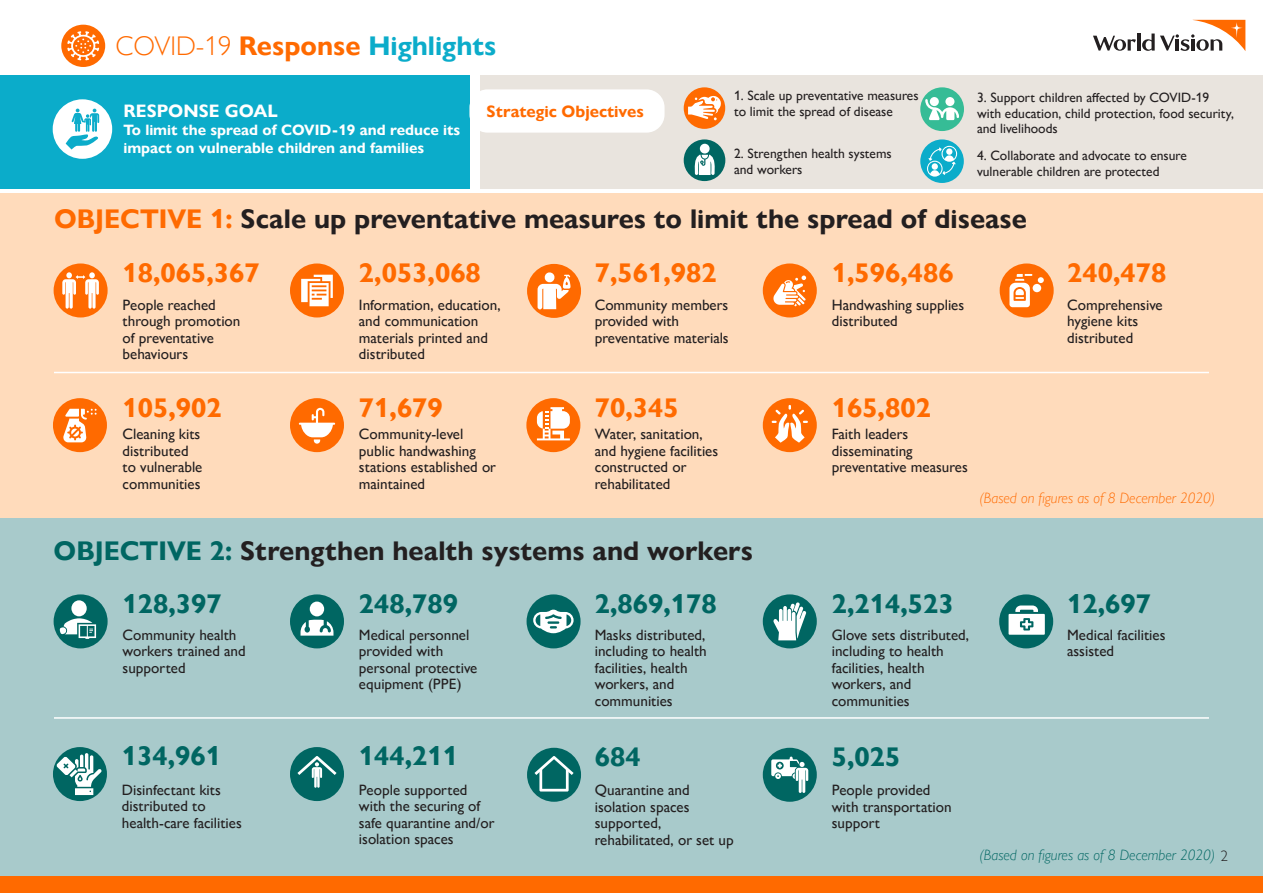
<style>
.page{position:relative;width:1263px;height:893px;background:#fff}
.page>*{position:absolute;margin:0;border:0;box-sizing:border-box;transform-origin:0 0}
.t1{font:700 27px "Gill Sans Nova";color:#231f20}
.t2{font:700 27px "Gill Sans Nova";color:#ff6a00}
.t3{font:700 27px "Gill Sans Nova";color:#006662}
.t4{font:700 27px "Gill Sans Nova";color:#0bacca}
.t5{font:700 18px "Gill Sans Nova";color:#fff}
.t6{font:700 16.5px "Gill Sans Nova";color:#ff6a00}
.t7{font:500 15px/16.5px "Gill Sans Nova";color:#231f20}
.t8{font:700 15px/18px "Gill Sans Nova";color:#fff}
.t9{font:italic 300 15px "Gill Sans Nova";color:#006662}
.t10{font:italic 300 15px "Gill Sans Nova";color:#ff6a00}
.t11{font:500 13.5px/15.8px "Gill Sans Nova";color:#231f20}
.s1{font-weight:300;color:#ff6a00}
.s2{color:#ff6a00}
.s3{color:#006662}
.s4{font-style:normal;color:#231f20}
</style>
<div class="page">
<div style="left:0;top:194px;width:1263px;height:324px;background:#ffdbbb"></div>
<div style="left:61px;top:25px;width:44px;height:42px;background:#ff6a00;border-radius:50%"></div>
<svg style="left:67px;top:31px;width:32px;height:29px"></svg>
<div style="left:1000px;top:263px;width:54px;height:54px;background:#ff6a00;border-radius:50%"></div>
<svg style="left:1038px;top:277px;width:6px;height:6px"></svg>
<div style="left:1033px;top:284px;width:8px;height:8px;background:#fff;border-radius:50%"></div>
<svg style="left:1009px;top:274px;width:23px;height:33px"></svg>
<div style="left:290px;top:263px;width:54px;height:54px;background:#ff6a00;border-radius:50%"></div>
<svg style="left:301px;top:275px;width:32px;height:31px"></svg>
<div style="left:0;top:518px;width:1263px;height:359px;background:#a8cacb"></div>
<div style="left:54px;top:594px;width:54px;height:54px;background:#006662;border-radius:50%"></div>
<svg style="left:59px;top:600px;width:37px;height:39px"></svg>
<div style="left:53px;top:747px;width:54px;height:54px;background:#006662;border-radius:50%"></div>
<svg style="left:56px;top:753px;width:46px;height:42px"></svg>
<hr style="left:54px;top:372px;width:1155px;height:1px;background:#fff">
<hr style="left:54px;top:717px;width:1155px;height:2px;background:#fff">
<div style="left:763px;top:594px;width:54px;height:54px;background:#006662;border-radius:50%"></div>
<svg style="left:773px;top:602px;width:33px;height:38px"></svg>
<div style="left:526px;top:594px;width:54px;height:54px;background:#006662;border-radius:50%"></div>
<svg style="left:533px;top:609px;width:41px;height:24px"></svg>
<div style="left:999px;top:594px;width:54px;height:54px;background:#006662;border-radius:50%"></div>
<svg style="left:1008px;top:605px;width:37px;height:30px"></svg>
<div style="left:763px;top:263px;width:54px;height:54px;background:#ff6a00;border-radius:50%"></div>
<svg style="left:773px;top:276px;width:33px;height:30px"></svg>
<div style="left:527px;top:264px;width:54px;height:54px;background:#ff6a00;border-radius:50%"></div>
<svg style="left:537px;top:272px;width:34px;height:37px"></svg>
<div style="left:763px;top:398px;width:54px;height:54px;background:#ff6a00;border-radius:50%"></div>
<svg style="left:772px;top:405px;width:36px;height:38px"></svg>
<div style="left:54px;top:263px;width:54px;height:54px;background:#ff6a00;border-radius:50%"></div>
<svg style="left:62px;top:272px;width:37px;height:37px"></svg>
<div style="left:290px;top:594px;width:54px;height:54px;background:#006662;border-radius:50%"></div>
<svg style="left:300px;top:619px;width:33px;height:17px"></svg>
<div style="left:310px;top:602px;width:14px;height:14px;background:#fff;border-radius:50%"></div>
<div style="left:527px;top:748px;width:54px;height:54px;background:#006662;border-radius:50%"></div>
<svg style="left:534px;top:756px;width:40px;height:35px"></svg>
<div style="left:290px;top:747px;width:54px;height:54px;background:#006662;border-radius:50%"></div>
<svg style="left:297px;top:756px;width:40px;height:32px"></svg>
<div style="left:763px;top:748px;width:54px;height:54px;background:#006662;border-radius:50%"></div>
<svg style="left:771px;top:756px;width:37px;height:37px"></svg>
<div style="left:290px;top:398px;width:54px;height:54px;background:#ff6a00;border-radius:50%"></div>
<svg style="left:299px;top:408px;width:36px;height:36px"></svg>
<div style="left:526px;top:398px;width:54px;height:54px;background:#ff6a00;border-radius:50%"></div>
<svg style="left:537px;top:407px;width:33px;height:33px"></svg>
<div style="left:53px;top:398px;width:54px;height:54px;background:#ff6a00;border-radius:50%"></div>
<svg style="left:63px;top:409px;width:34px;height:33px"></svg>
<hr style="left:1137px;top:34px;width:3px;height:17px;background:#231f20">
<svg style="left:1093px;top:36px;width:43px;height:15px"></svg>
<svg style="left:1142px;top:20px;width:103px;height:31px"></svg>
<div style="left:0;top:877px;width:1263px;height:16px;background:#ff6a00"></div>
<div style="left:0;top:75px;width:469px;height:114px;background:#0bacca"></div>
<div style="left:53px;top:99px;width:59px;height:60px;background:#fff;border-radius:50%"></div>
<svg style="left:66px;top:109px;width:33px;height:41px"></svg>
<div style="left:480px;top:75px;width:783px;height:114px;background:#e9e4de"></div>
<div style="left:684px;top:87px;width:41px;height:42px;background:#ff6a00;border-radius:50%"></div>
<svg style="left:688px;top:96px;width:33px;height:24px"></svg>
<div style="left:684px;top:139px;width:41px;height:42px;background:#006662;border-radius:50%"></div>
<div style="left:700px;top:144px;width:10px;height:9px;background:#fff;border-radius:50%"></div>
<svg style="left:694px;top:155px;width:21px;height:20px"></svg>
<div style="left:920px;top:87px;width:44px;height:44px;background:#36bc96;border-radius:50%"></div>
<svg style="left:930px;top:97px;width:9px;height:9px"></svg>
<div style="left:945px;top:97px;width:9px;height:9px;background:#fff;border-radius:50%"></div>
<svg style="left:925px;top:99px;width:34px;height:21px"></svg>
<div style="left:920px;top:139px;width:44px;height:44px;background:#0bacca;border-radius:50%"></div>
<svg style="left:927px;top:146px;width:30px;height:31px"></svg>
<div style="left:469px;top:89px;width:195px;height:44px;background:#fff;border-radius:18px"></div>
<p class="t4" style="left:115px;top:29px;width:382px"><span class="s1">COVID-19</span> <span class="s2">Response</span> Highlights</p>
<p class="t5" style="left:123px;top:100px;width:156px">RESPONSE GOAL</p>
<p class="t8" style="left:123px;top:121px;width:338px">To limit the spread of COVID-19 and reduce its impact on vulnerable children and families</p>
<p class="t6" style="left:486px;top:101px;width:159px">Strategic Objectives</p>
<p class="t11" style="left:734px;top:88px;width:186px">1. Scale up preventative measures to limit the spread of disease</p>
<p class="t11" style="left:734px;top:145px;width:159px">2. Strengthen health systems and workers</p>
<p class="t11" style="left:977px;top:89px;width:234px">3. Support children affected by COVID-19</p>
<p class="t11" style="left:977px;top:105px;width:258px">with education, child protection, food security, and livelihoods</p>
<p class="t11" style="left:977px;top:148px;width:211px">4. Collaborate and advocate to ensure vulnerable children are protected</p>
<p class="t1" style="left:54px;top:203px;width:974px"><span class="s2">OBJECTIVE 1:</span> Scale up preventative measures to limit the spread of disease</p>
<p class="t2" style="left:123px;top:256px;width:139px">18,065,367</p>
<p class="t2" style="left:1067px;top:256px;width:101px">240,478</p>
<p class="t2" style="left:359px;top:256px;width:123px">2,053,068</p>
<p class="t2" style="left:595px;top:256px;width:123px">7,561,982</p>
<p class="t2" style="left:832px;top:256px;width:123px">1,596,486</p>
<p class="t7" style="left:123px;top:296px;width:119px">People reached through promotion of preventative behaviours</p>
<p class="t2" style="left:123px;top:391px;width:101px">105,902</p>
<p class="t7" style="left:123px;top:426px;width:81px">Cleaning kits distributed to vulnerable communities</p>
<p class="t7" style="left:359px;top:296px;width:143px">Information, education, and communication materials printed and distributed</p>
<p class="t2" style="left:359px;top:391px;width:85px">71,679</p>
<p class="t7" style="left:359px;top:426px;width:139px">Community-level public handwashing stations established or maintained</p>
<p class="t7" style="left:595px;top:296px;width:135px">Community members provided with preventative materials</p>
<p class="t2" style="left:595px;top:391px;width:85px">70,345</p>
<p class="t7" style="left:595px;top:426px;width:125px">Water, sanitation, and hygiene facilities constructed or rehabilitated</p>
<p class="t1" style="left:54px;top:534px;width:701px"><span class="s3">OBJECTIVE 2:</span> Strengthen health systems and workers</p>
<p class="t3" style="left:123px;top:587px;width:101px">128,397</p>
<p class="t7" style="left:123px;top:626px;width:125px">Community health workers trained and supported</p>
<p class="t3" style="left:122px;top:739px;width:101px">134,961</p>
<p class="t7" style="left:122px;top:781px;width:100px">Disinfectant kits distributed to</p>
<p class="t7" style="left:122px;top:814px;width:121px">health-care facilities</p>
<p class="t3" style="left:359px;top:587px;width:101px">248,789</p>
<p class="t7" style="left:359px;top:626px;width:120px">Medical personnel provided with personal protective equipment (PPE)</p>
<p class="t3" style="left:359px;top:739px;width:101px">144,211</p>
<p class="t7" style="left:359px;top:781px;width:137px">People supported with the securing of safe quarantine and/or isolation spaces</p>
<p class="t3" style="left:595px;top:587px;width:123px">2,869,178</p>
<p class="t7" style="left:595px;top:626px;width:114px">Masks distributed, including to health facilities, health workers, and communities</p>
<p class="t3" style="left:595px;top:740px;width:47px">684</p>
<p class="t7" style="left:595px;top:782px;width:141px">Quarantine and isolation spaces supported, rehabilitated, or set up</p>
<p class="t7" style="left:832px;top:296px;width:134px">Handwashing supplies distributed</p>
<p class="t7" style="left:1067px;top:296px;width:97px">Comprehensive hygiene kits distributed</p>
<p class="t2" style="left:832px;top:391px;width:101px">165,802</p>
<p class="t7" style="left:832px;top:426px;width:138px">Faith leaders disseminating preventative measures</p>
<p class="t10" style="left:979px;top:489px;width:237px">(Based on figures as of 8 December 2020)</p>
<p class="t3" style="left:832px;top:587px;width:123px">2,214,523</p>
<p class="t3" style="left:1067px;top:587px;width:85px">12,697</p>
<p class="t7" style="left:832px;top:626px;width:139px">Glove sets distributed, including to health facilities, health workers, and communities</p>
<p class="t7" style="left:1067px;top:626px;width:100px">Medical facilities assisted</p>
<p class="t3" style="left:832px;top:740px;width:70px">5,025</p>
<p class="t7" style="left:832px;top:782px;width:121px">People provided with transportation support</p>
<p class="t9" style="left:979px;top:846px;width:250px">(Based on figures as of 8 December 2020) <span class="s4">2</span></p>
</div>
